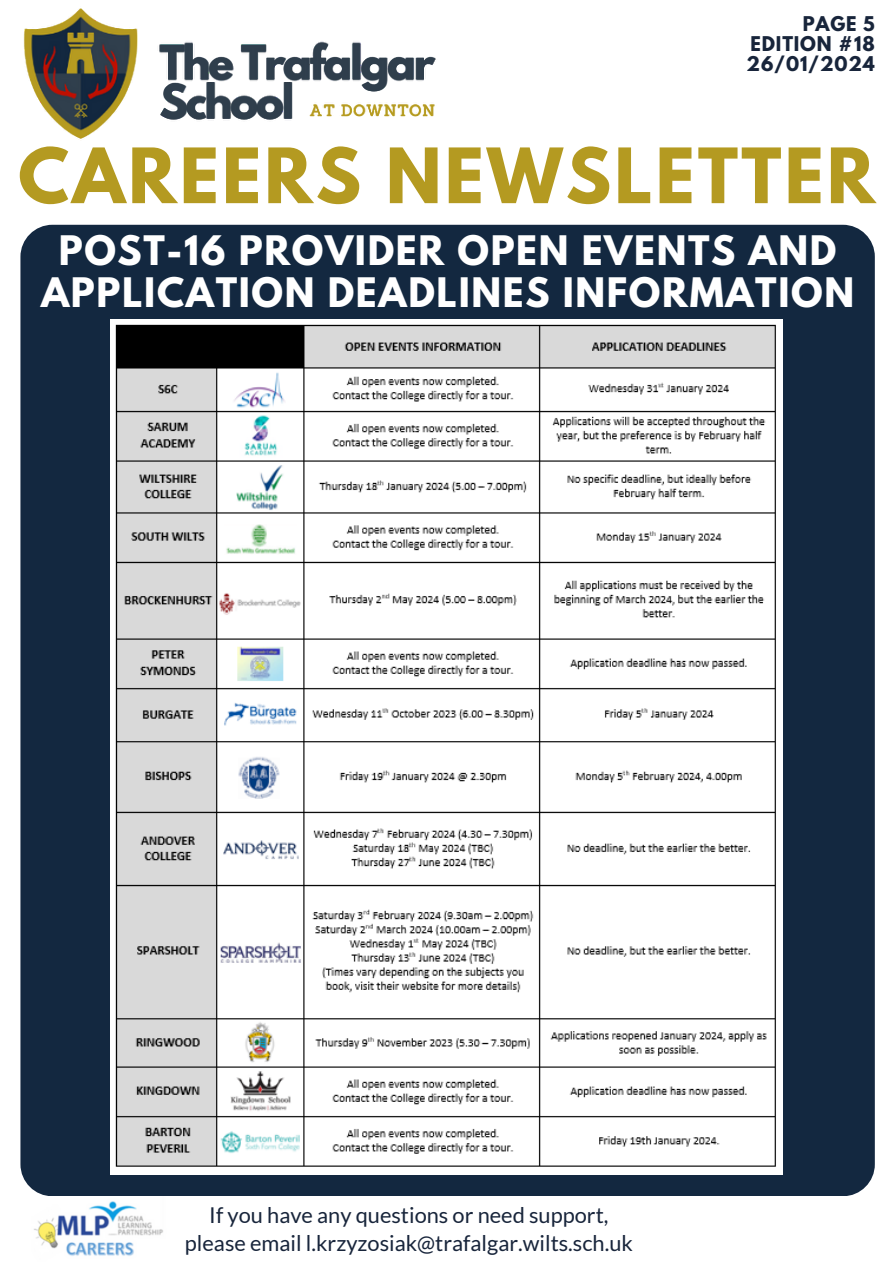
<style>
.page{position:relative;width:893px;height:1264px;background:#fff}
.page>*{position:absolute;margin:0;border:0;box-sizing:border-box;transform-origin:0 0}
.t1{font:700 67.5px "League Spartan";letter-spacing:.045em;color:#b49a21}
.t2{font:700 36px/41.7px "League Spartan";letter-spacing:.045em;color:#fff;text-align:center}
.t3{font:21.75px/28.2px "Lato";color:#18253b;text-align:center}
.t4{font:700 18px "League Spartan";letter-spacing:.045em;color:#18253b}
</style>
<div class="page">
<img style="left:22px;top:8px;width:425px;height:237px">
<img style="left:34px;top:1191px;width:133px;height:65px">
<div style="left:20px;top:225px;width:854px;height:970px;background:#132840;border-radius:32px"></div>
<img style="left:111px;top:320px;width:671px;height:854px">
<p class="t4" style="left:802px;top:15px;width:74px">PAGE 5</p>
<p class="t4" style="left:750px;top:35px;width:126px">EDITION #18</p>
<h1 class="t4" style="left:746px;top:55px;width:130px">26/01/2024</h1>
<p class="t1" style="left:18px;top:142px;width:858px">CAREERS NEWSLETTER</p>
<p class="t2" style="left:41px;top:234px;width:814px">POST-16 PROVIDER OPEN EVENTS AND<br>APPLICATION DEADLINES INFORMATION</p>
<h2 class="t3" style="left:185px;top:1199px;width:449px">If you have any questions or need support, please email l.krzyzosiak@trafalgar.wilts.sch.uk</h2>
</div>
